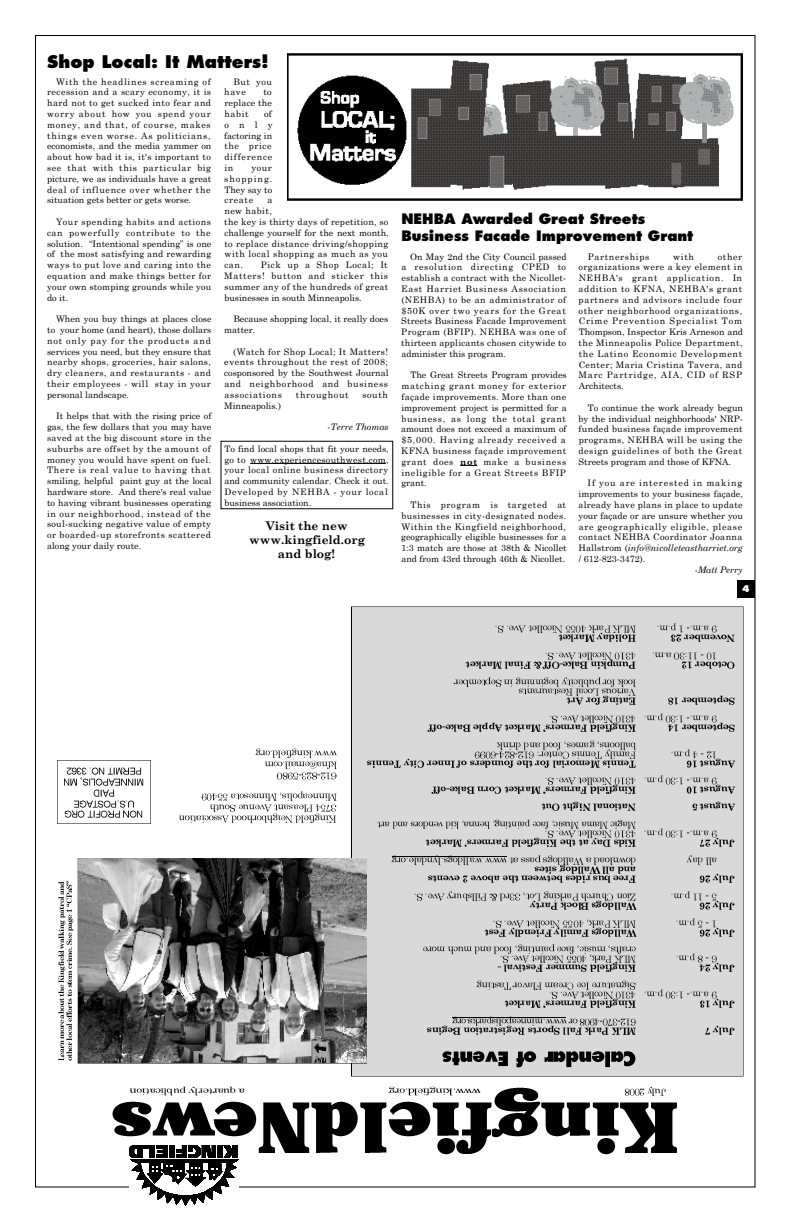
<style>
.page{position:relative;width:792px;height:1224px;background:#fff}
.page>*{position:absolute;margin:0;border:0;box-sizing:border-box;transform-origin:0 0}
.t1{font:800 17px "Futura";color:#000}
.t2{font:800 14px/17.5px "Futura";color:#000}
.t3{font:700 12px/14.4px "Century Schoolbook";color:#000;text-align:center}
.t4{font:9px/10.8px "Century Schoolbook";letter-spacing:.03em;color:#000;text-align:justify}
.t5{font:9px/10.8px "Century Schoolbook";color:#000}
.t6{font:9px "Century Schoolbook";letter-spacing:.075em;color:#000}
.t7{font:italic 9px "Century Schoolbook";color:#000}
.t8{font:9px/10.8px "Century Schoolbook";letter-spacing:.065em;color:#000}
.t9{font:800 9px "Futura";color:#fff}
.s1{font-weight:700}
.s2{font-style:italic}
</style>
<div class="page">
<svg style="left:460px;top:465px;width:17px;height:1px"></svg>
<div style="left:737px;top:580px;width:18px;height:18px;background:#000"></div>
<img style="left:622px;top:1102px;width:55px;height:51px">
<img style="left:542px;top:1102px;width:80px;height:53px">
<img style="left:494px;top:1087px;width:48px;height:51px">
<img style="left:215px;top:1092px;width:279px;height:68px">
<img style="left:112px;top:1088px;width:103px;height:58px">
<img style="left:129px;top:1146px;width:109px;height:60px">
<svg style="left:624px;top:1086px;width:42px;height:10px"></svg>
<svg style="left:389px;top:1086px;width:92px;height:12px"></svg>
<svg style="left:130px;top:1086px;width:116px;height:12px"></svg>
<img style="left:57px;top:760px;width:93px;height:63px">
<svg style="left:63px;top:766px;width:82px;height:54px"></svg>
<svg style="left:179px;top:792px;width:158px;height:32px"></svg>
<svg style="left:256px;top:748px;width:81px;height:32px"></svg>
<div style="left:352px;top:607px;width:391px;height:469px;background:#d9d9d9"></div>
<img style="left:544px;top:1051px;width:92px;height:17px">
<img style="left:516px;top:1051px;width:21px;height:17px">
<img style="left:474px;top:1051px;width:34px;height:16px">
<img style="left:442px;top:1051px;width:32px;height:15px">
<svg style="left:705px;top:1026px;width:30px;height:9px"></svg>
<svg style="left:644px;top:990px;width:91px;height:18px"></svg>
<svg style="left:676px;top:954px;width:59px;height:18px"></svg>
<svg style="left:671px;top:892px;width:64px;height:45px"></svg>
<svg style="left:414px;top:892px;width:223px;height:143px"></svg>
<svg style="left:699px;top:874px;width:36px;height:9px"></svg>
<svg style="left:687px;top:856px;width:30px;height:10px"></svg>
<svg style="left:392px;top:856px;width:244px;height:27px"></svg>
<svg style="left:644px;top:828px;width:91px;height:19px"></svg>
<svg style="left:377px;top:820px;width:259px;height:27px"></svg>
<svg style="left:644px;top:750px;width:92px;height:61px"></svg>
<svg style="left:644px;top:714px;width:91px;height:18px"></svg>
<svg style="left:367px;top:715px;width:269px;height:96px"></svg>
<svg style="left:668px;top:696px;width:67px;height:9px"></svg>
<svg style="left:454px;top:678px;width:182px;height:27px"></svg>
<svg style="left:653px;top:624px;width:82px;height:45px"></svg>
<svg style="left:465px;top:625px;width:171px;height:44px"></svg>
<div style="left:456px;top:1140px;width:12px;height:13px;background:#000;border-radius:50%"></div>
<hr style="left:459px;top:1150px;width:14px;height:4px;background:#000;border-radius:50%">
<img style="left:78px;top:859px;width:288px;height:204px">
<hr style="left:250px;top:463px;width:136px;height:1px;background:#000">
<svg style="left:58px;top:881px;width:16px;height:180px"></svg>
<img style="left:287px;top:54px;width:456px;height:146px">
<h1 class="t1" style="left:47px;top:54px;width:223px">Shop Local: It Matters!</h1>
<p class="t4" style="left:47px;top:76px;width:166px;text-indent:9px">With the headlines screaming of recession and a scary economy, it is hard not to get sucked into fear and worry about how you spend your money, and that, of course, makes things even worse. As politicians, economists, and the media yammer on about how bad it is, it's important to see that with this particular big picture, we as individuals have a great deal of influence over whether the situation gets better or gets worse.</p>
<p class="t4" style="left:47px;top:216px;width:166px;text-indent:9px">Your spending habits and actions can powerfully contribute to the solution. “Intentional spending” is one of the most satisfying and rewarding ways to put love and caring into the equation and make things better for your own stomping grounds while you do it.</p>
<p class="t4" style="left:47px;top:313px;width:166px;text-indent:9px">When you buy things at places close to your home (and heart), those dollars not only pay for the products and services you need, but they ensure that nearby shops, groceries, hair salons, dry cleaners, and restaurants - and their employees - will stay in your personal landscape.</p>
<p class="t4" style="left:47px;top:410px;width:166px;text-indent:9px">It helps that with the rising price of gas, the few dollars that you may have saved at the big discount store in the suburbs are offset by the amount of money you would have spent on fuel.<br>There is real value to having that smiling, helpful paint guy at the local hardware store. And there's real value to having vibrant businesses operating in our neighborhood, instead of the soul-sucking negative value of empty or boarded-up storefronts scattered along your daily route.</p>
<p class="t8" style="left:224px;top:76px;width:49px;text-indent:9px">But you have</p>
<p class="t4" style="left:224px;top:86px;width:49px;text-indent:39px">to replace the habit</p>
<p class="t4" style="left:224px;top:108px;width:50px;text-indent:40px">of o n l y factoring in the price d i f f e r e n c e in</p>
<p class="t4" style="left:224px;top:162px;width:50px;text-indent:27px">your s h o p p i n g .<br>They say to create</p>
<p class="t4" style="left:224px;top:194px;width:166px;text-align:left;text-indent:43px">a<br>new habit,<br>the key is thirty days of repetition, so challenge yourself for the next month, to replace distance driving/shopping with local shopping as much as you can.</p>
<p class="t4" style="left:224px;top:259px;width:166px;text-indent:37px">Pick up a Shop Local; It Matters! button and sticker this summer any of the hundreds of great businesses in south Minneapolis.</p>
<p class="t5" style="left:224px;top:313px;width:165px;text-indent:9px">Because shopping local, it really does matter.</p>
<p class="t4" style="left:224px;top:346px;width:166px;text-indent:9px">(Watch for Shop Local; It Matters! events throughout the rest of 2008; cosponsored by the Southwest Journal and neighborhood and business associations</p>
<p class="t6" style="left:296px;top:389px;width:54px">throughout</p>
<p class="t4" style="left:362px;top:389px;width:27px">south</p>
<p class="t5" style="left:224px;top:400px;width:58px">Minneapolis.)</p>
<p class="t7" style="left:328px;top:421px;width:62px">-Terre Thomas</p>
<p class="t4" style="left:224px;top:443px;width:166px">To find local shops that fit your needs, go to w w w . e x p e r i e n c e s o u t h w e s t . c o m, your local online business directory and community calendar. Check it out.<br>Developed by NEHBA - your local business association.</p>
<h3 class="t3" style="left:249px;top:518px;width:117px">Visit the new www.kingfield.org and blog!</h3>
<h2 class="t2" style="left:401px;top:211px;width:294px">NEHBA Awarded Great Streets<br>Business Facade Improvement Grant</h2>
<p class="t6" style="left:588px;top:251px;width:63px">Partnerships</p>
<p class="t4" style="left:673px;top:251px;width:22px">with</p>
<p class="t4" style="left:401px;top:251px;width:167px;text-indent:9px">On May 2nd the City Council passed a resolution directing CPED to establish a contract with the Nicollet-East Harriet Business Association (NEHBA) to be an administrator of $50K over two years for the Great Streets Business Facade Improvement Program (BFIP). NEHBA was one of thirteen applicants chosen citywide to administer this program.</p>
<p class="t4" style="left:401px;top:369px;width:167px;text-indent:9px">The Great Streets Program provides matching grant money for exterior façade improvements. More than one improvement project is permitted for a business, as long the total grant amount does not exceed a maximum of $5,000. Having already received a KFNA business façade improvement grant does <span class="s1">n o t</span> make a business ineligible for a Great Streets BFIP grant.</p>
<p class="t4" style="left:401px;top:499px;width:167px;text-indent:9px">This program is targeted at businesses in city-designated nodes.<br>Within the Kingfield neighborhood, geographically eligible businesses for a 1:3 match are those at 38th &amp; Nicollet and from 43rd through 46th &amp; Nicollet.</p>
<p class="t4" style="left:579px;top:251px;width:166px;text-indent:139px">other organizations were a key element in NEHBA's grant application. In addition to KFNA, NEHBA's grant partners and advisors include four other neighborhood organizations, Crime Prevention Specialist Tom Thompson, Inspector Kris Arneson and the Minneapolis Police Department, the Latino Economic Development Center; Maria Cristina Tavera, and Marc Partridge, AIA, CID of RSP Architects.</p>
<p class="t4" style="left:579px;top:402px;width:166px;text-indent:9px">To continue the work already begun by the individual neighborhoods' NRP&shy;funded business façade improvement programs, NEHBA will be using the design guidelines of both the Great Streets program and those of KFNA.</p>
<p class="t4" style="left:579px;top:477px;width:166px;text-indent:9px">If you are interested in making improvements to your business façade, already have plans in place to update your façade or are unsure whether you are geographically eligible, please contact NEHBA Coordinator Joanna Hallstrom (<span class="s2">i n f o @ n i c o l l e t e a s t h a r r i e t . o r g </span>/ 612-823-3472).</p>
<p class="t7" style="left:695px;top:564px;width:49px">-Matt Perry</p>
<p class="t9" style="left:742px;top:585px;width:9px">4</p>
</div>
